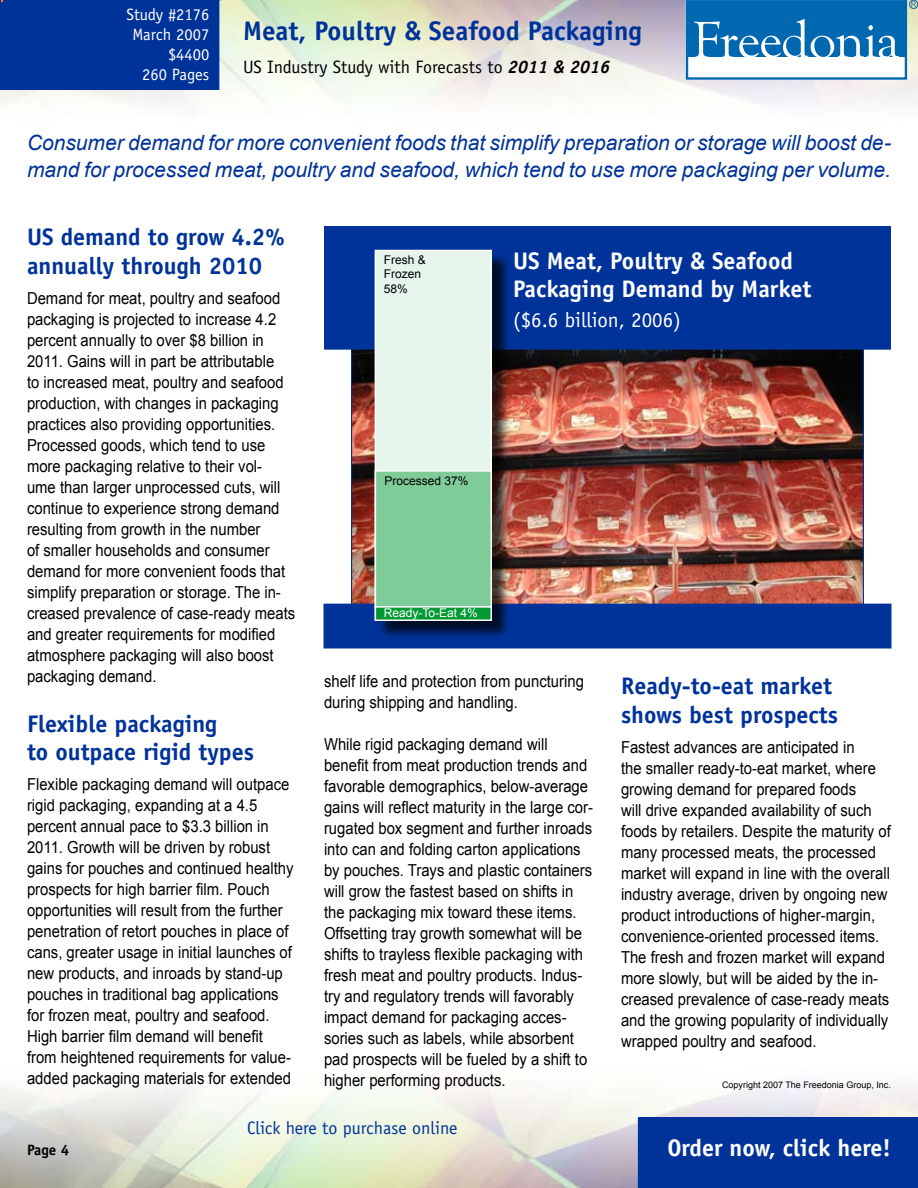
<style>
.page{position:relative;width:918px;height:1188px;background:#fff}
.page>*{position:absolute;margin:0;border:0;box-sizing:border-box;transform-origin:0 0}
.t1{font:700 27px "Officina Sans";color:#039}
.t2{font:700 24px/28.8px "Officina Sans";color:#039}
.t3{font:700 24px/28.8px "Officina Sans";color:#fff}
.t4{font:italic 21px/27px "Arial";color:#039}
.t5{font:21px "Officina Sans";color:#fff}
.t6{font:18px "Officina Sans";color:#000}
.t7{font:18px "Officina Sans";color:#039}
.t8{font:16.5px/21px "Arial";color:#000;scale:.9 1}
.t9{font:16.5px/19.8px "Officina Sans";color:#fff;text-align:right}
.t10{font:700 15px "Officina Sans";color:#000}
.t11{font:12px/14.2px "Arial";color:#000}
.t12{font:12px "Arial";color:#fff}
.t13{font:9px "Arial";color:#000}
.s1{font-weight:700;font-style:italic}
</style>
<div class="page">
<div style="left:638px;top:1117px;width:280px;height:71px;background:#039"></div>
<div style="left:686px;top:0;width:221px;height:80px;border:2px solid #0067b1"></div>
<div style="left:687px;top:1px;width:218px;height:56px;background:#0067b1"></div>
<svg style="left:694px;top:19px;width:205px;height:38px"></svg>
<div style="left:909px;top:0;width:9px;height:9px;border:1px solid #0067b1;border-radius:50%"></div>
<svg style="left:911px;top:2px;width:5px;height:5px"></svg>
<div style="left:0;top:0;width:219px;height:90px;background:#039"></div>
<img style="left:353px;top:350px;width:509px;height:254px">
<div style="left:325px;top:227px;width:565px;height:122px;background:#039"></div>
<div style="left:324px;top:226px;width:567px;height:124px;border:2px solid #039"></div>
<div style="left:324px;top:604px;width:567px;height:44px;background:#039"></div>
<div style="left:376px;top:251px;width:136px;height:391px;background:#000;opacity:.75"></div>
<div style="left:375px;top:250px;width:116px;height:369px;background:#e6f5eb"></div>
<div style="left:375px;top:250px;width:117px;height:370px;border:2px solid #fff"></div>
<div style="left:375px;top:471px;width:116px;height:136px;background:#80cc99"></div>
<div style="left:375px;top:470px;width:117px;height:138px;border:2px solid #fff"></div>
<div style="left:375px;top:607px;width:116px;height:13px;background:#093"></div>
<div style="left:375px;top:606px;width:117px;height:15px;border:2px solid #fff"></div>
<p class="t9" style="left:126px;top:5px;width:84px">Study #2176<br>March 2007 $4400<br>260 Pages</p>
<h1 class="t1" style="left:243px;top:14px;width:401px">Meat, Poultry &amp; Seafood Packaging</h1>
<p class="t6" style="left:243px;top:57px;width:369px">US Industry Study with Forecasts to <span class="s1">2011 &amp; 2016</span></p>
<p class="t4" style="left:27px;top:130px;width:866px">Consumer demand for more convenient foods that simplify preparation or storage will boost de&shy;mand for processed meat, poultry and seafood, which tend to use more packaging per volume.</p>
<h2 class="t2" style="left:27px;top:222px;width:260px">US demand to grow 4.2% annually through 2010</h2>
<p class="t8" style="left:27px;top:288px;width:300px">Demand for meat, poultry and seafood packaging is projected to increase 4.2 percent annually to over $8 billion in 2011. Gains will in part be attributable<br>to increased meat, poultry and seafood production, with changes in packaging practices also providing opportunities.<br>Processed goods, which tend to use more packaging relative to their vol&shy;ume than larger unprocessed cuts, will continue to experience strong demand resulting from growth in the number<br>of smaller households and consumer demand for more convenient foods that simplify preparation or storage. The in&shy;creased prevalence of case-ready meats and greater requirements for modified atmosphere packaging will also boost packaging demand.</p>
<h2 class="t2" style="left:27px;top:709px;width:229px">Flexible packaging<br>to outpace rigid types</h2>
<p class="t8" style="left:27px;top:774px;width:298px">Flexible packaging demand will outpace rigid packaging, expanding at a 4.5 percent annual pace to $3.3 billion in 2011. Growth will be driven by robust gains for pouches and continued healthy prospects for high barrier film. Pouch opportunities will result from the further penetration of retort pouches in place of cans, greater usage in initial launches of new products, and inroads by stand-up pouches in traditional bag applications for frozen meat, poultry and seafood.<br>High barrier film demand will benefit from heightened requirements for value&shy;added packaging materials for extended</p>
<p class="t11" style="left:384px;top:253px;width:44px">Fresh &amp;<br>Frozen<br>58%</p>
<h2 class="t3" style="left:513px;top:246px;width:300px">US Meat, Poultry &amp; Seafood<br>Packaging Demand by Market</h2>
<p class="t5" style="left:513px;top:308px;width:169px">($6.6 billion, 2006)</p>
<p class="t11" style="left:384px;top:474px;width:86px">Processed 37%</p>
<p class="t12" style="left:384px;top:605px;width:96px">Ready-To-Eat 4%</p>
<p class="t8" style="left:324px;top:671px;width:290px">shelf life and protection from puncturing during shipping and handling.</p>
<p class="t8" style="left:324px;top:734px;width:300px">While rigid packaging demand will benefit from meat production trends and favorable demographics, below-average gains will reflect maturity in the large cor&shy;rugated box segment and further inroads into can and folding carton applications by pouches. Trays and plastic containers will grow the fastest based on shifts in the packaging mix toward these items.<br>Offsetting tray growth somewhat will be shifts to trayless flexible packaging with fresh meat and poultry products. Indus&shy;try and regulatory trends will favorably impact demand for packaging acces&shy;sories such as labels, while absorbent pad prospects will be fueled by a shift to higher performing products.</p>
<h2 class="t2" style="left:621px;top:671px;width:218px">Ready-to-eat market shows best prospects</h2>
<p class="t8" style="left:621px;top:737px;width:301px">Fastest advances are anticipated in<br>the smaller ready-to-eat market, where growing demand for prepared foods<br>will drive expanded availability of such foods by retailers. Despite the maturity of many processed meats, the processed market will expand in line with the overall industry average, driven by ongoing new product introductions of higher-margin, convenience-oriented processed items.<br>The fresh and frozen market will expand more slowly, but will be aided by the in&shy;creased prevalence of case-ready meats and the growing popularity of individually wrapped poultry and seafood.</p>
<p class="t13" style="left:722px;top:1079px;width:170px">Copyright 2007 The Freedonia Group, Inc.</p>
<p class="t7" style="left:247px;top:1117px;width:212px">Click here to purchase online</p>
<p class="t10" style="left:27px;top:1140px;width:31px">Page</p>
<h2 class="t3" style="left:667px;top:1133px;width:225px">Order now, click here!</h2>
</div>
